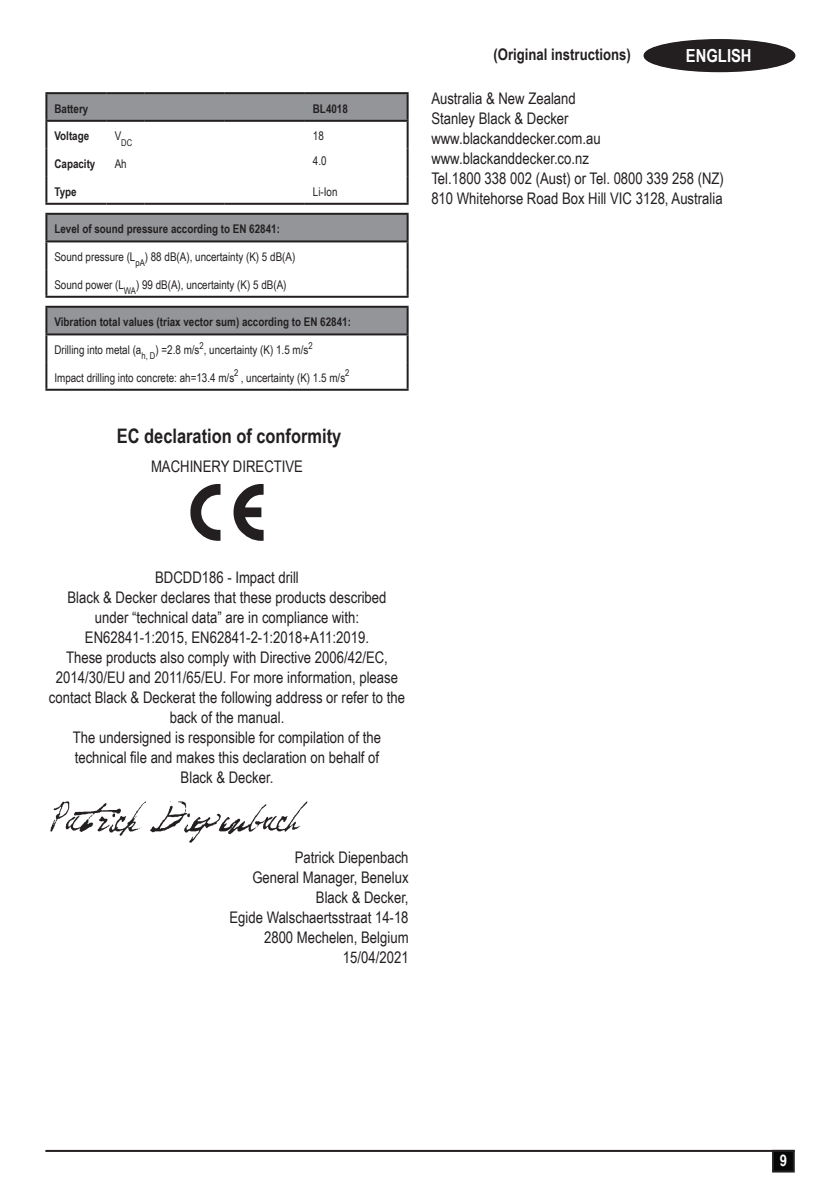
<style>
.page{position:relative;width:840px;height:1191px;background:#fff}
.page>*{position:absolute;margin:0;border:0;box-sizing:border-box;transform-origin:0 0}
.Centre{font:52px "Blackand Decker";color:#231f20}
.t1{font:700 20px "Arial Narrow";color:#231f20}
.t2{font:700 18px "Arial Narrow";color:#fff}
.Centre-2{font:16px/20px "Arial Narrow";color:#231f20;text-align:center}
.body{font:16px "Arial Narrow";color:#231f20}
.picto{font:16px/20px "Arial Narrow";color:#231f20;text-align:right}
.t3{font:700 16px "Arial Narrow";color:#231f20}
.t4{font:700 16px "Arial Narrow";color:#fff}
.Table{font:12px "Arial Narrow";color:#231f20}
.Table-2{font:700 12px "Arial Narrow";color:#231f20}
.Table-3{font:9.4px "Arial Narrow";color:#231f20}
</style>
<div class="page">
<hr style="left:45px;top:1149px;width:749px;height:2px;background:#231f20">
<div style="left:772px;top:1150px;width:21px;height:21px;background:#060606"></div>
<div style="left:771px;top:1149px;width:23px;height:23px;border:2px solid #231f20"></div>
<div style="left:643px;top:39px;width:152px;height:33px;border:2px solid #231f20;border-radius:50%"></div>
<div style="left:644px;top:40px;width:150px;height:31px;background:#231f20;border-radius:50%"></div>
<div style="left:644px;top:40px;width:150px;height:31px;border:1px solid #231f20;border-radius:50%"></div>
<svg style="left:47px;top:94px;width:359px;height:26px;background:#919396"></svg>
<hr style="left:45px;top:92px;width:62px;height:2px;background:#231f20">
<hr style="left:45px;top:94px;width:2px;height:26px;background:#231f20">
<hr style="left:107px;top:92px;width:38px;height:2px;background:#231f20">
<hr style="left:145px;top:92px;width:80px;height:2px;background:#231f20">
<hr style="left:225px;top:92px;width:80px;height:2px;background:#231f20">
<hr style="left:305px;top:92px;width:103px;height:2px;background:#231f20">
<hr style="left:406px;top:94px;width:2px;height:26px;background:#231f20">
<hr style="left:45px;top:120px;width:62px;height:2px;background:#231f20">
<hr style="left:45px;top:122px;width:2px;height:26px;background:#231f20">
<hr style="left:107px;top:120px;width:38px;height:2px;background:#231f20">
<hr style="left:145px;top:120px;width:80px;height:2px;background:#231f20">
<hr style="left:225px;top:120px;width:80px;height:2px;background:#231f20">
<hr style="left:305px;top:120px;width:103px;height:2px;background:#231f20">
<hr style="left:406px;top:122px;width:2px;height:26px;background:#231f20">
<hr style="left:45px;top:148px;width:2px;height:28px;background:#231f20">
<hr style="left:406px;top:148px;width:2px;height:28px;background:#231f20">
<hr style="left:45px;top:176px;width:2px;height:27px;background:#231f20">
<hr style="left:406px;top:176px;width:2px;height:27px;background:#231f20">
<hr style="left:45px;top:203px;width:62px;height:2px;background:#231f20">
<hr style="left:107px;top:203px;width:38px;height:2px;background:#231f20">
<hr style="left:145px;top:203px;width:80px;height:2px;background:#231f20">
<hr style="left:225px;top:203px;width:80px;height:2px;background:#231f20">
<hr style="left:305px;top:203px;width:103px;height:2px;background:#231f20">
<div style="left:46px;top:214px;width:361px;height:27px;background:#939598"></div>
<hr style="left:45px;top:213px;width:363px;height:2px;background:#231f20">
<hr style="left:45px;top:215px;width:2px;height:25px;background:#231f20">
<hr style="left:406px;top:215px;width:2px;height:25px;background:#231f20">
<hr style="left:45px;top:240px;width:363px;height:2px;background:#231f20">
<hr style="left:45px;top:242px;width:2px;height:27px;background:#231f20">
<hr style="left:406px;top:242px;width:2px;height:27px;background:#231f20">
<hr style="left:45px;top:269px;width:2px;height:27px;background:#231f20">
<hr style="left:406px;top:269px;width:2px;height:27px;background:#231f20">
<hr style="left:45px;top:296px;width:363px;height:2px;background:#231f20">
<div style="left:46px;top:307px;width:361px;height:27px;background:#939598"></div>
<hr style="left:45px;top:306px;width:363px;height:2px;background:#231f20">
<hr style="left:45px;top:308px;width:2px;height:25px;background:#231f20">
<hr style="left:406px;top:308px;width:2px;height:25px;background:#231f20">
<hr style="left:45px;top:333px;width:363px;height:2px;background:#231f20">
<hr style="left:45px;top:335px;width:2px;height:27px;background:#231f20">
<hr style="left:406px;top:335px;width:2px;height:27px;background:#231f20">
<hr style="left:45px;top:362px;width:2px;height:27px;background:#231f20">
<hr style="left:406px;top:362px;width:2px;height:27px;background:#231f20">
<hr style="left:45px;top:389px;width:363px;height:2px;background:#231f20">
<img style="left:50px;top:801px;width:258px;height:42px">
<p class="Table-2" style="left:54px;top:102px;width:35px">Battery</p>
<p class="Table-2" style="left:313px;top:102px;width:37px">BL4018</p>
<p class="Table-2" style="left:54px;top:129px;width:36px">Voltage</p>
<p class="Table-3" style="left:115px;top:136px;width:19px"><sup>V</sup>DC</p>
<p class="Table" style="left:313px;top:127px;width:12px">18</p>
<p class="Table-2" style="left:54px;top:157px;width:43px">Capacity</p>
<p class="Table" style="left:115px;top:155px;width:14px">Ah</p>
<p class="Table" style="left:313px;top:152px;width:15px">4.0</p>
<p class="Table-2" style="left:54px;top:185px;width:24px">Type</p>
<p class="Table" style="left:313px;top:183px;width:26px">Li-Ion</p>
<p class="Table-2" style="left:54px;top:222px;width:227px">Level of sound pressure according to EN 62841:</p>
<p class="Table" style="left:54px;top:248px;width:242px">Sound pressure (L<sub>pA</sub>) 88 dB(A), uncertainty (K) 5 dB(A)</p>
<p class="Table" style="left:54px;top:276px;width:233px">Sound power (L<sub>WA</sub>) 99 dB(A), uncertainty (K) 5 dB(A)</p>
<p class="Table-2" style="left:54px;top:315px;width:298px">Vibration total values (triax vector sum) according to EN 62841:</p>
<p class="Table" style="left:54px;top:341px;width:259px">Drilling into metal (a<sub>h,</sub> <sub>D</sub>) =2.8 m/s<sup>2</sup>, uncertainty (K) 1.5 m/s<sup>2</sup></p>
<p class="Table" style="left:54px;top:369px;width:296px">Impact drilling into concrete: ah=13.4 m/s<sup>2</sup> , uncertainty (K) 1.5 m/s<sup>2</sup></p>
<p class="t1" style="left:117px;top:424px;width:226px">EC declaration of conformity</p>
<p class="Centre-2" style="left:151px;top:455px;width:153px">MACHINERY DIRECTIVE</p>
<p class="Centre" style="left:190px;top:492px;width:75px">%</p>
<p class="Centre-2" style="left:155px;top:567px;width:145px">BDCDD186 - Impact drill</p>
<p class="Centre-2" style="left:67px;top:587px;width:320px">Black &amp; Decker declares that these products described under “technical data” are in compliance with:</p>
<p class="Centre-2" style="left:85px;top:626px;width:285px">EN62841-1:2015, EN62841-2-1:2018+A11:2019.</p>
<p class="Centre-2" style="left:49px;top:646px;width:357px">These products also comply with Directive 2006/42/EC, 2014/30/EU and 2011/65/EU. For more information, please contact Black &amp; Deckerat the following address or refer to the back of the manual.</p>
<p class="Centre-2" style="left:73px;top:726px;width:309px">The undersigned is responsible for compilation of the technical file and makes this declaration on behalf of<br>Black &amp; Decker.</p>
<p class="t3" style="left:493px;top:45px;width:139px">(Original instructions)</p>
<p class="t2" style="left:685px;top:45px;width:67px">ENGLISH</p>
<p class="body" style="left:431px;top:86px;width:146px">Australia &amp; New Zealand</p>
<p class="body" style="left:431px;top:106px;width:139px">Stanley Black &amp; Decker</p>
<p class="body" style="left:431px;top:126px;width:171px">www.blackanddecker.com.au</p>
<p class="body" style="left:431px;top:146px;width:159px">www.blackanddecker.co.nz</p>
<p class="body" style="left:431px;top:166px;width:294px">Tel.1800 338 002 (Aust) or Tel. 0800 339 258 (NZ)</p>
<p class="body" style="left:431px;top:186px;width:292px">810 Whitehorse Road Box Hill VIC 3128, Australia</p>
<p class="picto" style="left:229px;top:846px;width:180px">Patrick Diepenbach<br>General Manager, Benelux<br>Black &amp; Decker,<br>Egide Walschaertsstraat 14-18<br>2800 Mechelen, Belgium</p>
<p class="body" style="left:343px;top:945px;width:67px">15/04/2021</p>
<p class="t4" style="left:779px;top:1151px;width:9px">9</p>
</div>
